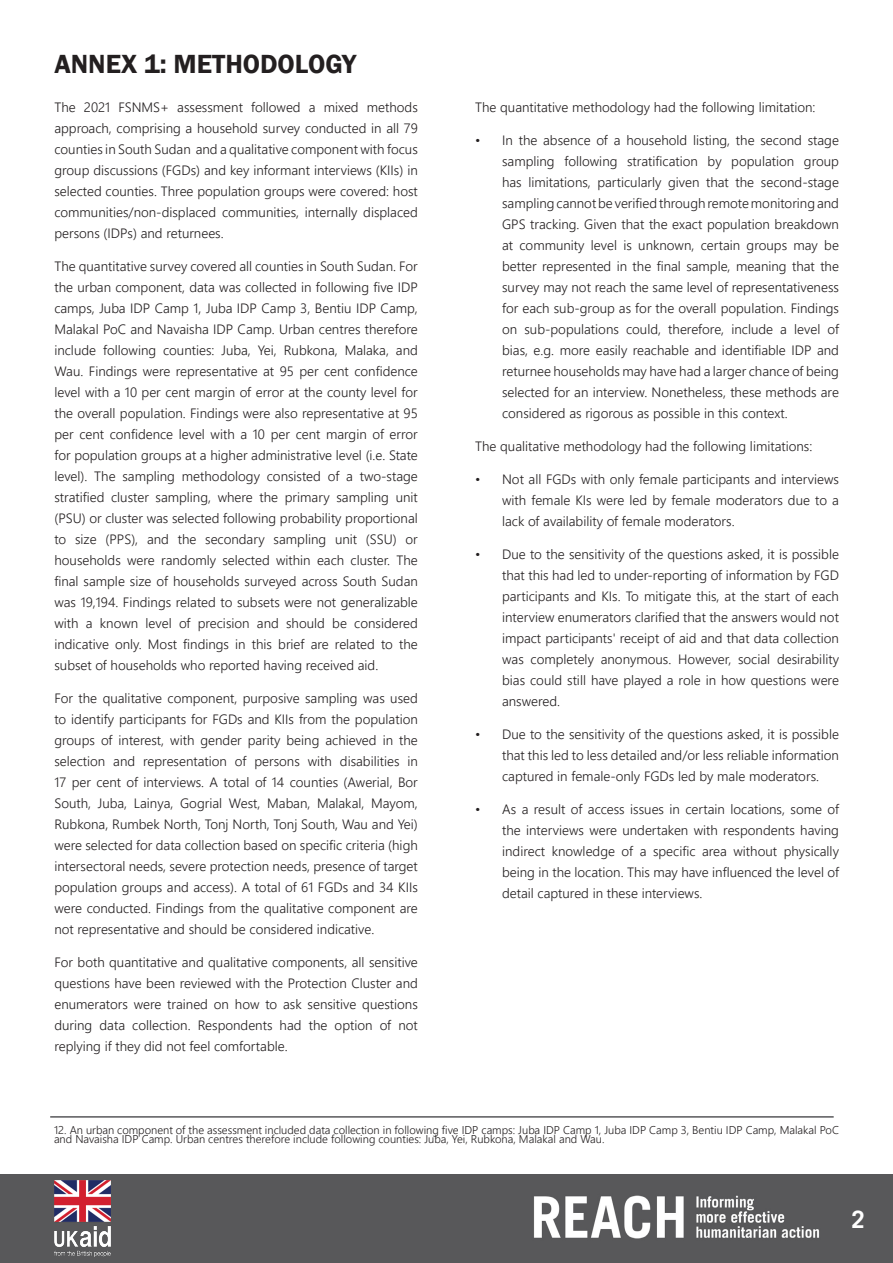
<style>
.page{position:relative;width:893px;height:1263px;background:#fff}
.page>*{position:absolute;margin:0;border:0;box-sizing:border-box;transform-origin:0 0}
.Intro_bold{font:600 27px "Franklin Gothic";color:#231f20}
.REACH_body_text_back{font:700 24px "Trade Gothic LT Std";color:#fff}
.REACH_body_text_back-2{font:300 13.5px/21px "Leelawadee UI";color:#231f20;text-align:justify}
.REACH_body_text_back-3{font:300 11.25px/9px "Leelawadee UI";color:#231f20}
</style>
<div class="page">
<div style="left:0;top:1175px;width:893px;height:88px;background:#58585a"></div>
<img style="left:534px;top:1195px;width:285px;height:44px">
<img style="left:54px;top:1181px;width:56px;height:75px">
<hr style="left:50px;top:1116px;width:784px;height:2px;background:#58585a">
<p class="Intro_bold" style="left:54px;top:47px;width:303px">ANNEX 1: METHODOLOGY</p>
<p class="REACH_body_text_back-2" style="left:54px;top:96px;width:365px">The 2021 FSNMS+ assessment followed a mixed methods approach, comprising a household survey conducted in all 79 counties in South Sudan and a qualitative component with focus group discussions (FGDs) and key informant interviews (KIIs) in selected counties. Three population groups were covered: host communities/non-displaced communities, internally displaced persons (IDPs) and returnees.</p>
<p class="REACH_body_text_back-2" style="left:54px;top:255px;width:365px">The quantitative survey covered all counties in South Sudan. For the urban component, data was collected in following five IDP camps, Juba IDP Camp 1, Juba IDP Camp 3, Bentiu IDP Camp, Malakal PoC and Navaisha IDP Camp. Urban centres therefore include following counties: Juba, Yei, Rubkona, Malaka, and Wau. Findings were representative at 95 per cent confidence level with a 10 per cent margin of error at the county level for the overall population. Findings were also representative at 95 per cent confidence level with a 10 per cent margin of error for population groups at a higher administrative level (i.e. State level). The sampling methodology consisted of a two-stage stratified cluster sampling, where the primary sampling unit (PSU) or cluster was selected following probability proportional to size (PPS), and the secondary sampling unit (SSU) or households were randomly selected within each cluster. The final sample size of households surveyed across South Sudan was 19,194. Findings related to subsets were not generalizable with a known level of precision and should be considered indicative only. Most findings in this brief are related to the subset of households who reported having received aid.</p>
<p class="REACH_body_text_back-2" style="left:54px;top:687px;width:365px">For the qualitative component, purposive sampling was used to identify participants for FGDs and KIIs from the population groups of interest, with gender parity being achieved in the selection and representation of persons with disabilities in 17 per cent of interviews. A total of 14 counties (Awerial, Bor South, Juba, Lainya, Gogrial West, Maban, Malakal, Mayom, Rubkona, Rumbek North, Tonj North, Tonj South, Wau and Yei) were selected for data collection based on specific criteria (high intersectoral needs, severe protection needs, presence of target population groups and access). A total of 61 FGDs and 34 KIIs were conducted. Findings from the qualitative component are not representative and should be considered indicative.</p>
<p class="REACH_body_text_back-2" style="left:54px;top:951px;width:365px">For both quantitative and qualitative components, all sensitive questions have been reviewed with the Protection Cluster and enumerators were trained on how to ask sensitive questions during data collection. Respondents had the option of not replying if they did not feel comfortable.</p>
<p class="REACH_body_text_back-2" style="left:475px;top:96px;width:342px">The quantitative methodology had the following limitation:</p>
<p class="REACH_body_text_back-2" style="left:502px;top:129px;width:338px;text-indent:-27px">• In the absence of a household listing, the second stage sampling following stratification by population group has limitations, particularly given that the second-stage sampling cannot be verified through remote monitoring and GPS tracking. Given that the exact population breakdown at community level is unknown, certain groups may be better represented in the final sample, meaning that the survey may not reach the same level of representativeness for each sub-group as for the overall population. Findings on sub-populations could, therefore, include a level of bias, e.g. more easily reachable and identifiable IDP and returnee households may have had a larger chance of being selected for an interview. Nonetheless, these methods are considered as rigorous as possible in this context.</p>
<p class="REACH_body_text_back-2" style="left:475px;top:435px;width:339px">The qualitative methodology had the following limitations:</p>
<p class="REACH_body_text_back-2" style="left:502px;top:468px;width:338px;text-indent:-27px">• Not all FGDs with only female participants and interviews with female KIs were led by female moderators due to a lack of availability of female moderators.</p>
<p class="REACH_body_text_back-2" style="left:502px;top:543px;width:338px;text-indent:-27px">• Due to the sensitivity of the questions asked, it is possible that this had led to under-reporting of information by FGD participants and KIs. To mitigate this, at the start of each interview enumerators clarified that the answers would not impact participants' receipt of aid and that data collection was completely anonymous. However, social desirability bias could still have played a role in how questions were answered.</p>
<p class="REACH_body_text_back-2" style="left:502px;top:723px;width:338px;text-indent:-27px">• Due to the sensitivity of the questions asked, it is possible that this led to less detailed and/or less reliable information captured in female-only FGDs led by male moderators.</p>
<p class="REACH_body_text_back-2" style="left:502px;top:798px;width:338px;text-indent:-27px">• As a result of access issues in certain locations, some of the interviews were undertaken with respondents having indirect knowledge of a specific area without physically being in the location. This may have influenced the level of detail captured in these interviews.</p>
<p class="REACH_body_text_back-3" style="left:54px;top:1125px;width:786px">12. An urban component of the assessment included data collection in following five IDP camps: Juba IDP Camp 1, Juba IDP Camp 3, Bentiu IDP Camp, Malakal PoC and Navaisha IDP Camp. Urban centres therefore include following counties: Juba, Yei, Rubkona, Malakal and Wau.</p>
<p class="REACH_body_text_back" style="left:851px;top:1205px;width:15px">2</p>
</div>
